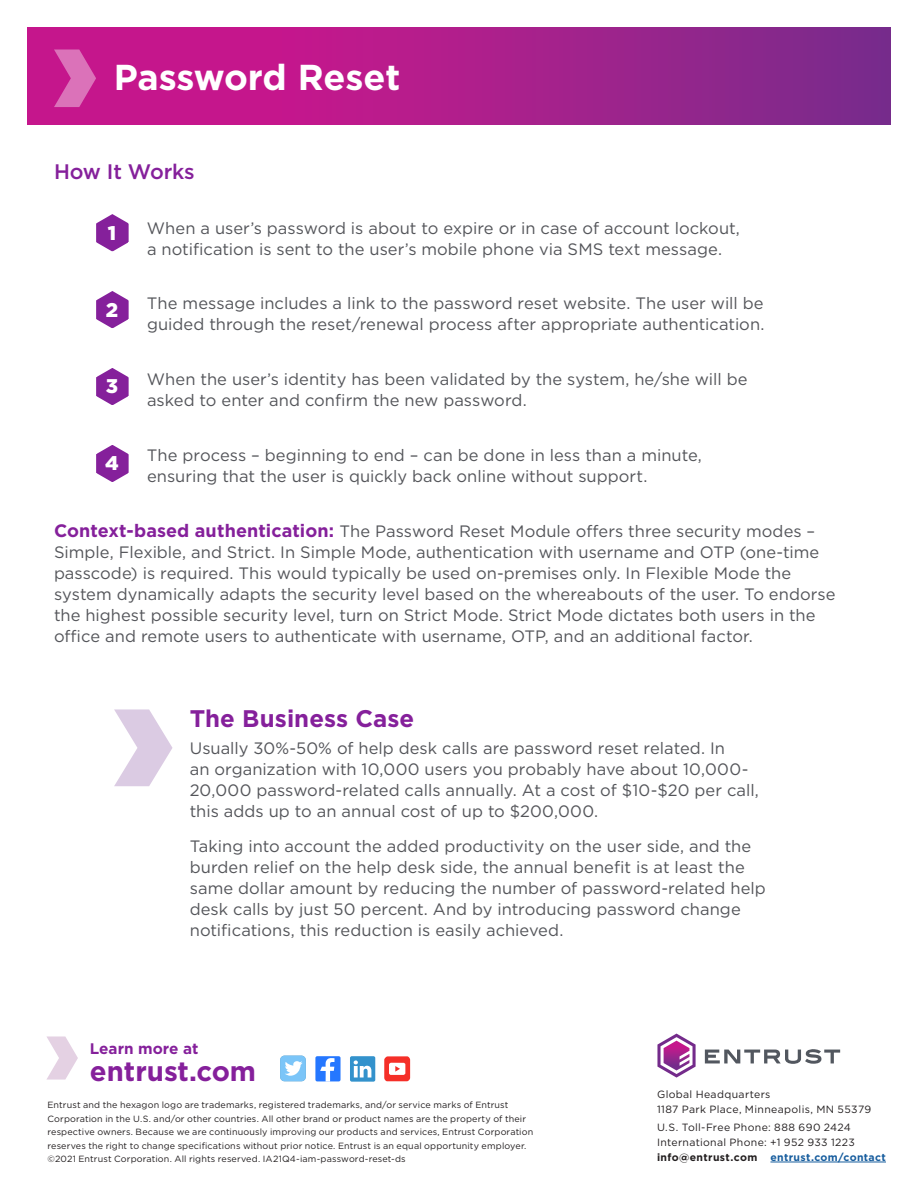
<style>
.page{position:relative;width:918px;height:1188px;background:#fff}
.page>*{position:absolute;margin:0;border:0;box-sizing:border-box;transform-origin:0 0}
.Product_Name{font:700 36px "Gotham";letter-spacing:-.01em;color:#fff}
.t1{font:700 27.6px "Gotham";color:#85209b}
.Headline{font:700 24px "Gotham";letter-spacing:.005em;color:#85209b}
.Subhead{font:500 21px "Gotham";letter-spacing:-.01em;color:#85209b}
.t2{font:900 19.8px "Gotham";color:#fff}
.Subhead-2{font:16.5px/21px "Gotham";color:#54555a}
.t3{font:700 15.3px "Gotham";color:#85209b}
.t4{font:10.5px/15px "Gotham";letter-spacing:.035em;color:#231f20}
.Legal{font:9px/13.5px "Gotham";letter-spacing:.015em;color:#231f20}
.s1{font-weight:700;font-size:18px;color:#85209b}
.s2{font-weight:700}
.s3{font-weight:700;color:#175d9e}
</style>
<div class="page">
<svg style="left:27px;top:27px;width:864px;height:98px;background:#a91e8b"></svg>
<svg style="left:54px;top:50px;width:42px;height:57px;background:#d24da7"></svg>
<svg style="left:114px;top:709px;width:59px;height:77px"></svg>
<div style="left:315px;top:1056px;width:26px;height:25px;background:#2577ff;border-radius:2px"></div>
<svg style="left:320px;top:1058px;width:14px;height:23px"></svg>
<div style="left:350px;top:1056px;width:25px;height:25px;background:#3392cc;border-radius:2px"></div>
<svg style="left:354px;top:1060px;width:17px;height:18px"></svg>
<div style="left:280px;top:1056px;width:26px;height:25px;background:#7bc5f8;border-radius:4px"></div>
<svg style="left:285px;top:1061px;width:18px;height:15px"></svg>
<svg style="left:384px;top:1056px;width:26px;height:25px"></svg>
<svg style="left:46px;top:1036px;width:32px;height:44px"></svg>
<svg style="left:705px;top:1049px;width:135px;height:15px"></svg>
<svg style="left:657px;top:1034px;width:39px;height:44px"></svg>
<hr style="left:770px;top:1162px;width:116px;height:1px;background:#175d9e">
<svg style="left:96px;top:214px;width:33px;height:38px"></svg>
<svg style="left:96px;top:291px;width:33px;height:38px"></svg>
<svg style="left:96px;top:368px;width:33px;height:37px"></svg>
<svg style="left:96px;top:445px;width:33px;height:37px"></svg>
<p class="Product_Name" style="left:114px;top:54px;width:288px">Password Reset</p>
<p class="Subhead" style="left:54px;top:158px;width:142px">How It Works</p>
<p class="t2" style="left:108px;top:219px;width:10px">1</p>
<p class="t2" style="left:106px;top:296px;width:14px">2</p>
<p class="t2" style="left:106px;top:373px;width:14px">3</p>
<p class="Subhead-2" style="left:147px;top:217px;width:594px">When a user’s password is about to expire or in case of account lockout, a notification is sent to the user’s mobile phone via SMS text message.</p>
<p class="Subhead-2" style="left:147px;top:293px;width:619px">The message includes a link to the password reset website. The user will be guided through the reset/renewal process after appropriate authentication.</p>
<p class="Subhead-2" style="left:147px;top:368px;width:602px">When the user’s identity has been validated by the system, he/she will be asked to enter and confirm the new password.</p>
<p class="Subhead-2" style="left:147px;top:444px;width:556px">The process – beginning to end – can be done in less than a minute, ensuring that the user is quickly back online without support.</p>
<p class="Subhead-2" style="left:54px;top:520px;width:783px"><span class="s1">Context-based authentication:</span> The Password Reset Module offers three security modes – Simple, Flexible, and Strict. In Simple Mode, authentication with username and OTP (one-time passcode) is required. This would typically be used on-premises only. In Flexible Mode the system dynamically adapts the security level based on the whereabouts of the user. To endorse the highest possible security level, turn on Strict Mode. Strict Mode dictates both users in the office and remote users to authenticate with username, OTP, and an additional factor.</p>
<p class="t2" style="left:105px;top:450px;width:15px">4</p>
<p class="Headline" style="left:190px;top:702px;width:226px">The Business Case</p>
<p class="Subhead-2" style="left:190px;top:738px;width:571px">Usually 30%-50% of help desk calls are password reset related. In<br>an organization with 10,000 users you probably have about 10,000- 20,000 password-related calls annually. At a cost of $10-$20 per call, this adds up to an annual cost of up to $200,000.</p>
<p class="Subhead-2" style="left:190px;top:835px;width:577px">Taking into account the added productivity on the user side, and the burden relief on the help desk side, the annual benefit is at least the same dollar amount by reducing the number of password-related help desk calls by just 50 percent. And by introducing password change notifications, this reduction is easily achieved.</p>
<p class="t3" style="left:90px;top:1038px;width:110px">Learn more at</p>
<p class="t1" style="left:90px;top:1053px;width:168px">entrust.com</p>
<p class="Legal" style="left:48px;top:1098px;width:487px">Entrust and the hexagon logo are trademarks, registered trademarks, and/or service marks of Entrust Corporation in the U.S. and/or other countries. All other brand or product names are the property of their respective owners. Because we are continuously improving our products and services, Entrust Corporation reserves the right to change specifications without prior notice. Entrust is an equal opportunity employer. ©2021 Entrust Corporation. All rights reserved. IA21Q4-iam-password-reset-ds</p>
<p class="t4" style="left:657px;top:1086px;width:216px">Global Headquarters<br>1187 Park Place, Minneapolis, MN 55379</p>
<p class="t4" style="left:657px;top:1119px;width:230px">U.S. Toll-Free Phone: 888 690 2424<br>International Phone: +1 952 933 1223 <span class="s2">info@entrust.com</span> <span class="s3">entrust.com/contact</span></p>
</div>
